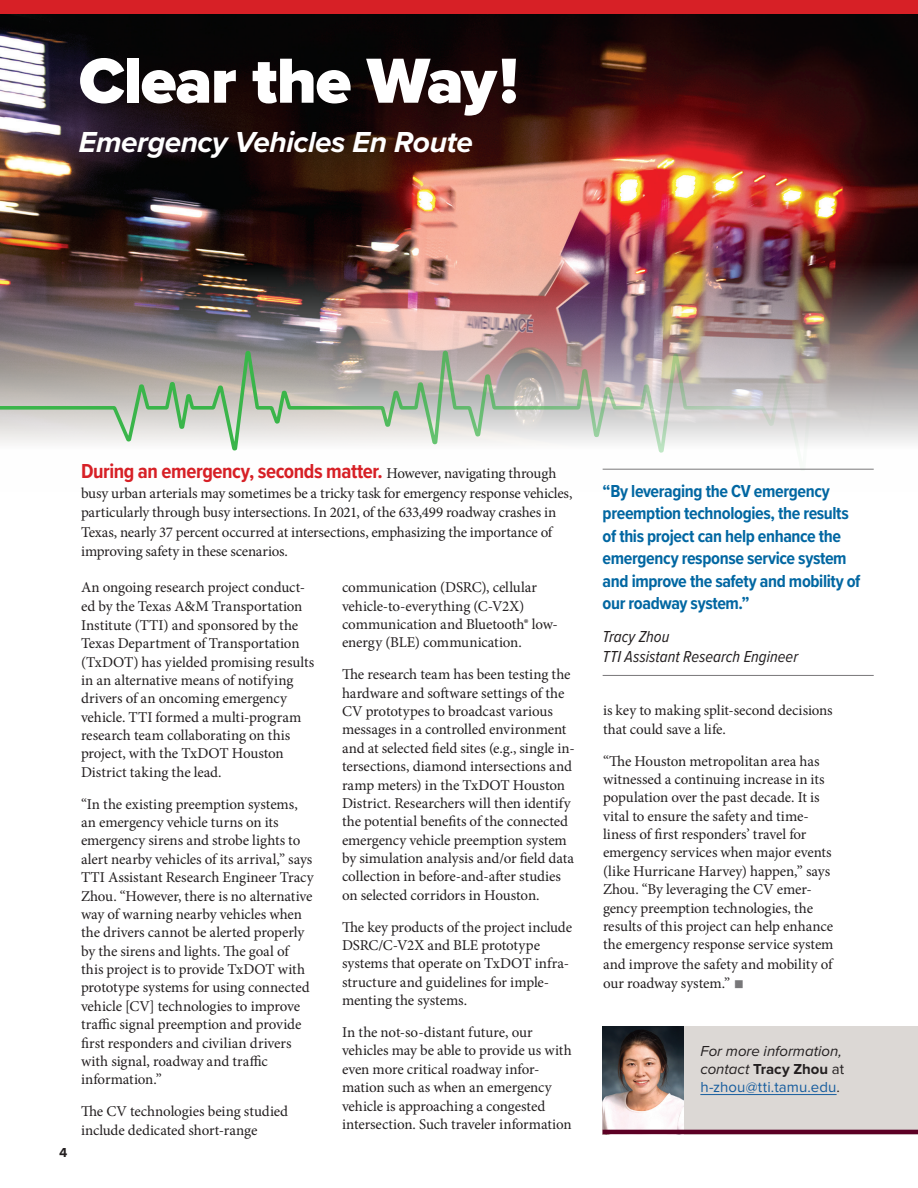
<style>
.page{position:relative;width:918px;height:1188px;background:#fff}
.page>*{position:absolute;margin:0;border:0;box-sizing:border-box;transform-origin:0 0}
.H2_navy{font:900 66px "Proxima Nova";letter-spacing:-.02em;color:#fff}
.H2_SS_Maroon{font:italic 700 30px "Proxima Nova";letter-spacing:-.015em;color:#fff}
.P_Body_Copy{font:700 21px "Proxima Nova Cond";letter-spacing:-.02em;color:#d72026}
.Quote_Part_1_Maroon{font:700 18px/22.5px "Proxima Nova Cond";letter-spacing:-.02em;color:#0267a2}
.Quote_Part_2_Researc{font:italic 16.5px/19.5px "Proxima Nova Cond";color:#231f20}
.P_Body_Copy-2{font:15px/18.3px "Minion Pro";letter-spacing:-.01em;color:#231f20}
.Contact_Box{font:italic 15px/18px "Proxima Nova";color:#231f20}
.t1{font:700 13.5px "Proxima Nova";color:#231f20}
.s1{font-family:"Minion Pro";font-weight:400;font-size:15px;color:#231f20}
.s2{font-weight:700;font-size:27px;color:#787779}
.s3{font-weight:700;font-style:normal}
.s4{font-style:normal}
.s5{font-style:normal;color:#175d9e}
</style>
<div class="page">
<img style="left:0;top:14px;width:918px;height:329px">
<svg style="left:0;top:343px;width:918px;height:127px"></svg>
<div style="left:0;top:0;width:918px;height:14px;background:#d72026"></div>
<hr style="left:603px;top:469px;width:271px;height:1px;background:#787779">
<hr style="left:603px;top:675px;width:271px;height:1px;background:#787779">
<div style="left:669px;top:1026px;width:249px;height:108px;background:#dcd8d5"></div>
<hr style="left:700px;top:1094px;width:137px;height:1px;background:#175d9e">
<img style="left:603px;top:1026px;width:81px;height:104px">
<hr style="left:603px;top:1130px;width:315px;height:4px;background:#5c0024">
<h2 class="H2_navy" style="left:79px;top:32px;width:441px">Clear the Way!</h2>
<p class="H2_SS_Maroon" style="left:79px;top:120px;width:396px">Emergency Vehicles En Route</p>
<p class="t1" style="left:59px;top:1143px;width:10px">4</p>
<p class="P_Body_Copy" style="left:81px;top:456px;width:477px">During an emergency, seconds matter. <span class="s1">However, navigating through</span></p>
<p class="P_Body_Copy-2" style="left:81px;top:483px;width:493px;line-height:19.5px">busy urban arterials may sometimes be a tricky task for emergency response vehicles, particularly through busy intersections. In 2021, of the 633,499 roadway crashes in Texas, nearly 37 percent occurred at intersections, emphasizing the importance of improving safety in these scenarios.</p>
<p class="Quote_Part_1_Maroon" style="left:603px;top:479px;width:259px">“By leveraging the CV emergency preemption technologies, the results of this project can help enhance the emergency response service system and improve the safety and mobility of our roadway system.”</p>
<p class="Quote_Part_2_Researc" style="left:603px;top:626px;width:197px">Tracy Zhou<br>TTI Assistant Research Engineer</p>
<p class="P_Body_Copy-2" style="left:81px;top:578px;width:235px">An ongoing research project conduct&shy;ed by the Texas A&amp;M Transportation Institute (TTI) and sponsored by the Texas Department of Transportation (TxDOT) has yielded promising results in an alternative means of notifying drivers of an oncoming emergency vehicle. TTI formed a multi-program research team collaborating on this project, with the TxDOT Houston District taking the lead.</p>
<p class="P_Body_Copy-2" style="left:81px;top:795px;width:234px">“In the existing preemption systems, an emergency vehicle turns on its emergency sirens and strobe lights to alert nearby vehicles of its arrival,” says TTI Assistant Research Engineer Tracy Zhou. “However, there is no alternative way of warning nearby vehicles when the drivers cannot be alerted properly by the sirens and lights. The goal of this project is to provide TxDOT with prototype systems for using connected vehicle [CV] technologies to improve traffic signal preemption and provide first responders and civilian drivers with signal, roadway and traffic information.”</p>
<p class="P_Body_Copy-2" style="left:81px;top:1102px;width:209px">The CV technologies being studied include dedicated short-range</p>
<p class="P_Body_Copy-2" style="left:342px;top:578px;width:217px">communication (DSRC), cellular vehicle-to-everything (C-V2X) communication and Bluetooth® low&shy;energy (BLE) communication.</p>
<p class="P_Body_Copy-2" style="left:342px;top:665px;width:234px">The research team has been testing the hardware and software settings of the CV prototypes to broadcast various messages in a controlled environment and at selected field sites (e.g., single in&shy;tersections, diamond intersections and ramp meters) in the TxDOT Houston District. Researchers will then identify the potential benefits of the connected emergency vehicle preemption system by simulation analysis and/or field data collection in before-and-after studies on selected corridors in Houston.</p>
<p class="P_Body_Copy-2" style="left:342px;top:918px;width:232px">The key products of the project include<br>DSRC/C-V2X and BLE prototype systems that operate on TxDOT infra&shy;structure and guidelines for imple&shy;menting the systems.</p>
<p class="P_Body_Copy-2" style="left:342px;top:1023px;width:231px">In the not-so-distant future, our vehicles may be able to provide us with even more critical roadway infor&shy;mation such as when an emergency vehicle is approaching a congested intersection. Such traveler information</p>
<p class="P_Body_Copy-2" style="left:603px;top:701px;width:231px">is key to making split-second decisions that could save a life.</p>
<p class="P_Body_Copy-2" style="left:603px;top:752px;width:232px">“The Houston metropolitan area has witnessed a continuing increase in its population over the past decade. It is vital to ensure the safety and time&shy;liness of first responders’ travel for emergency services when major events (like Hurricane Harvey) happen,” says Zhou. “By leveraging the CV emer&shy;gency preemption technologies, the results of this project can help enhance the emergency response service system and improve the safety and mobility of our roadway system.” <span class="s2">■</span></p>
<p class="Contact_Box" style="left:700px;top:1042px;width:145px">For more information, contact <span class="s3">Tracy Zhou</span> <span class="s4">at </span><span class="s5">h-zhou@tti.tamu.edu</span><span class="s4">.</span></p>
</div>
